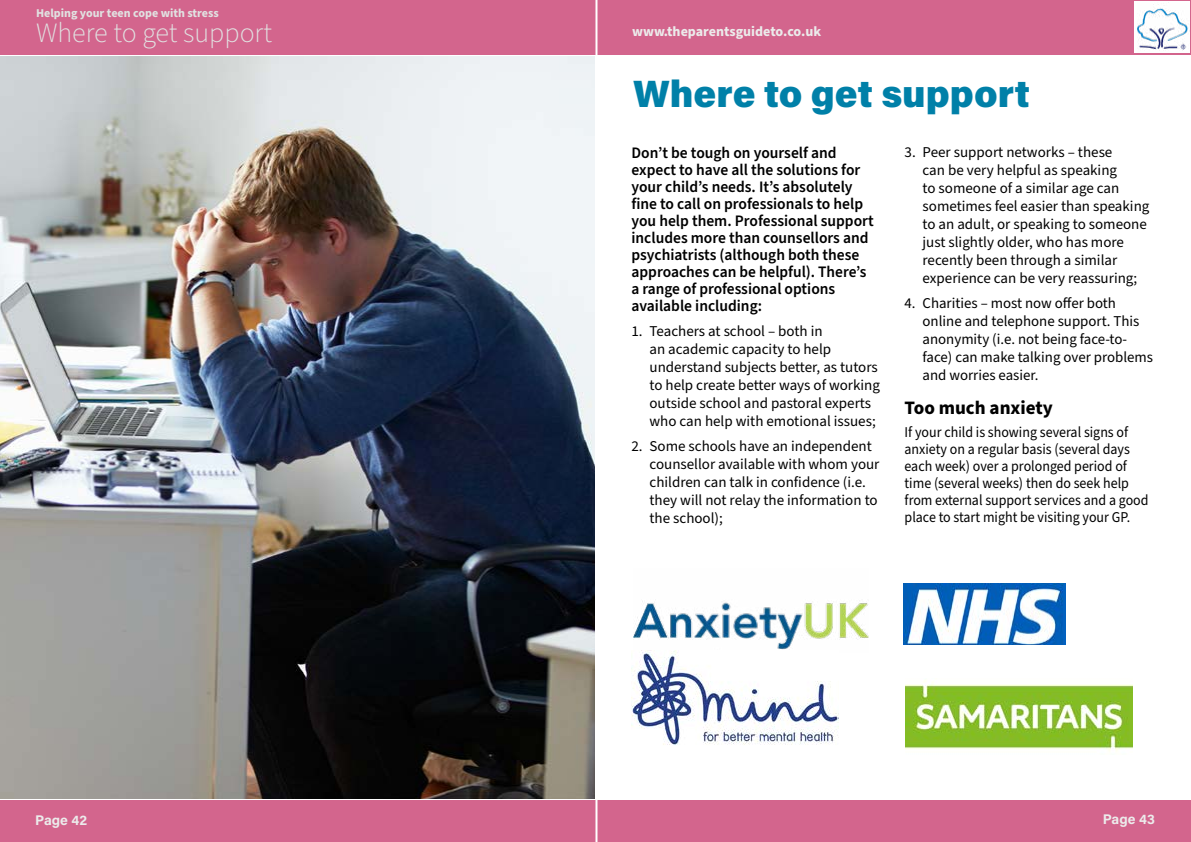
<style>
.page{position:relative;width:1191px;height:842px;background:#fff}
.page>*{position:absolute;margin:0;border:0;box-sizing:border-box;transform-origin:0 0}
.t1{font:900 38px "Acumin Pro";color:#0080a8}
.t2{font:300 28px "Source Sans Pro";color:#e1e1e1}
.t3{font:700 19px "Source Sans Pro";color:#000}
.t4{font:600 16px/17px "Source Sans Pro";color:#000}
.t5{font:15px/18px "Source Sans Pro";color:#000}
.t6{font:15px/17px "Source Sans Pro";color:#000;scale:.93 1}
.t7{font:700 14px "Source Sans Pro";color:#ecebeb}
.t8{font:700 14px "Acumin Pro";color:#ecebeb}
.t9{font:700 12px "Source Sans Pro";color:#e1e1e1}
</style>
<div class="page">
<div style="left:0;top:0;width:1191px;height:55px;background:#d3658d"></div>
<div style="left:0;top:800px;width:1191px;height:41px;background:#d3658d"></div>
<hr style="left:595px;top:0;width:2px;height:842px;background:#fff">
<div style="left:1134px;top:1px;width:55px;height:52px;background:#fff"></div>
<img style="left:1137px;top:8px;width:51px;height:43px">
<img style="left:0;top:57px;width:595px;height:742px">
<img style="left:903px;top:583px;width:162px;height:61px">
<img style="left:633px;top:601px;width:236px;height:50px">
<img style="left:905px;top:680px;width:227px;height:72px">
<img style="left:631px;top:651px;width:208px;height:94px">
<p class="t9" style="left:36px;top:4px;width:184px">Helping your teen cope with stress</p>
<h2 class="t2" style="left:36px;top:14px;width:238px">Where to get support</h2>
<p class="t7" style="left:632px;top:22px;width:190px">www.theparentsguideto.co.uk</p>
<h1 class="t1" style="left:633px;top:67px;width:398px">Where to get support</h1>
<p class="t4" style="left:631px;top:145px;width:244px">Don’t be tough on yourself and expect to have all the solutions for your child’s needs. It’s absolutely fine to call on professionals to help you help them. Professional support includes more than counsellors and psychiatrists (although both these approaches can be helpful). There’s a range of professional options available including:</p>
<p class="t5" style="left:649px;top:323px;width:232px;text-indent:-18px">1. Teachers at school – both in<br>an academic capacity to help understand subjects better, as tutors to help create better ways of working outside school and pastoral experts who can help with emotional issues;</p>
<p class="t5" style="left:649px;top:438px;width:231px;text-indent:-18px">2. Some schools have an independent counsellor available with whom your children can talk in confidence (i.e. they will not relay the information to the school);</p>
<p class="t5" style="left:922px;top:144px;width:228px;text-indent:-18px">3. Peer support networks – these<br>can be very helpful as speaking<br>to someone of a similar age can sometimes feel easier than speaking to an adult, or speaking to someone just slightly older, who has more recently been through a similar experience can be very reassuring;</p>
<p class="t5" style="left:922px;top:295px;width:232px;text-indent:-18px">4. Charities – most now offer both online and telephone support. This anonymity (i.e. not being face-to&shy;face) can make talking over problems and worries easier.</p>
<p class="t3" style="left:904px;top:395px;width:150px">Too much anxiety</p>
<p class="t6" style="left:904px;top:424px;width:264px">If your child is showing several signs of anxiety on a regular basis (several days each week) over a prolonged period of time (several weeks) then do seek help from external support services and a good place to start might be visiting your GP.</p>
<p class="t8" style="left:35px;top:810px;width:53px">Page 42</p>
<p class="t8" style="left:1102px;top:809px;width:54px">Page 43</p>
</div>
